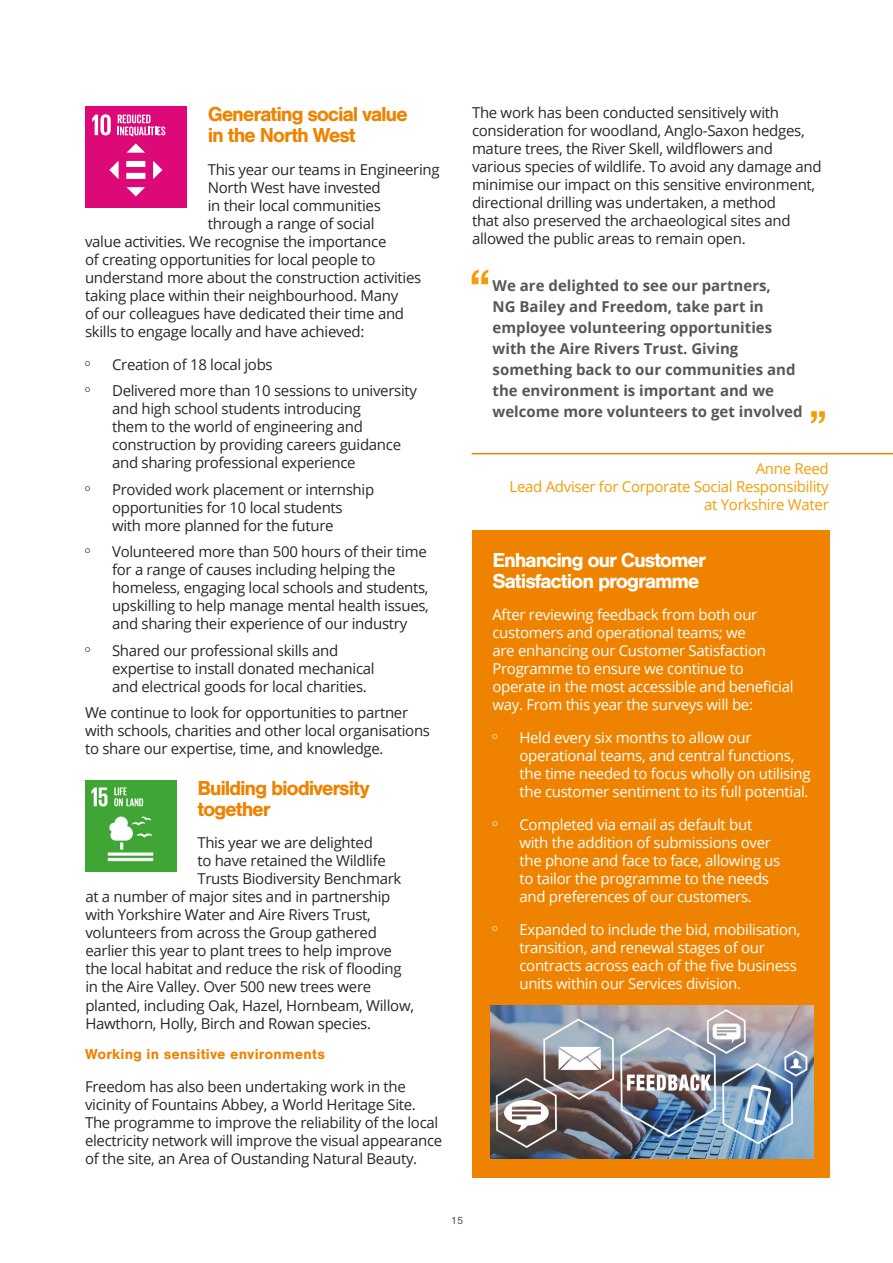
<style>
.page{position:relative;width:893px;height:1263px;background:#fff}
.page>*{position:absolute;margin:0;border:0;box-sizing:border-box;transform-origin:0 0}
.t1{font:700 21px/21px "Nimbus San";letter-spacing:-.06em;color:#ef8300}
.t2{font:700 21px/21px "Nimbus San";letter-spacing:-.06em;color:#fff}
.t3{font:15px/18px "Open Sans";letter-spacing:-.02em;color:#282827}
.t4{font:15px/18px "Open Sans";letter-spacing:-.02em;color:#fff}
.t5{font:700 15px/21px "Open Sans";color:#575756}
.t6{font:15px/18px "Open Sans";letter-spacing:-.02em;color:#f59d08;text-align:right}
.t7{font:700 15px "Nimbus San";letter-spacing:.01em;color:#ef8300}
.t8{font:300 15px "Myriad Pro";color:#282827}
.t9{font:300 15px "Myriad Pro";color:#fff}
.t10{font:10.8px "Nimbus San";color:#575756}
</style>
<div class="page">
<div style="left:472px;top:531px;width:357px;height:647px;background:#ef8300"></div>
<img style="left:490px;top:1005px;width:323px;height:153px">
<div style="left:85px;top:106px;width:101px;height:102px;background:#dd0979"></div>
<svg style="left:92px;top:114px;width:19px;height:21px"></svg>
<svg style="left:118px;top:115px;width:47px;height:21px"></svg>
<div style="left:126px;top:173px;width:19px;height:6px;background:#fff"></div>
<div style="left:126px;top:161px;width:19px;height:6px;background:#fff"></div>
<svg style="left:127px;top:143px;width:18px;height:10px"></svg>
<svg style="left:153px;top:161px;width:9px;height:18px"></svg>
<svg style="left:127px;top:187px;width:18px;height:9px"></svg>
<svg style="left:109px;top:161px;width:10px;height:18px"></svg>
<img style="left:85px;top:780px;width:91px;height:91px">
<hr style="left:472px;top:453px;width:421px;height:1px;background:#ef8300">
<svg style="left:472px;top:270px;width:16px;height:14px"></svg>
<svg style="left:811px;top:411px;width:14px;height:12px"></svg>
<h1 class="t1" style="left:208px;top:103px;width:202px">Generating social value in the North West</h1>
<p class="t3" style="left:208px;top:160px;width:233px">This year our teams in Engineering</p>
<p class="t3" style="left:208px;top:178px;width:175px">North West have invested</p>
<p class="t3" style="left:208px;top:196px;width:175px">in their local communities</p>
<p class="t3" style="left:208px;top:214px;width:168px">through a range of social</p>
<p class="t3" style="left:85px;top:232px;width:303px">value activities. We recognise the importance</p>
<p class="t3" style="left:85px;top:250px;width:292px">of creating opportunities for local people to</p>
<p class="t3" style="left:85px;top:268px;width:338px">understand more about the construction activities</p>
<p class="t3" style="left:85px;top:286px;width:315px">taking place within their neighbourhood. Many</p>
<p class="t3" style="left:85px;top:304px;width:321px">of our colleagues have dedicated their time and</p>
<p class="t3" style="left:85px;top:322px;width:281px">skills to engage locally and have achieved:</p>
<p class="t8" style="left:85px;top:356px;width:7px">º</p>
<p class="t3" style="left:112px;top:355px;width:162px">Creation of 18 local jobs</p>
<p class="t8" style="left:85px;top:382px;width:7px">º</p>
<p class="t3" style="left:112px;top:381px;width:307px">Delivered more than 10 sessions to university and high school students introducing<br>them to the world of engineering and construction by providing careers guidance and sharing professional experience</p>
<p class="t8" style="left:85px;top:481px;width:7px">º</p>
<p class="t3" style="left:112px;top:480px;width:264px">Provided work placement or internship opportunities for 10 local students with more planned for the future</p>
<p class="t8" style="left:85px;top:543px;width:7px">º</p>
<p class="t3" style="left:112px;top:542px;width:318px">Volunteered more than 500 hours of their time for a range of causes including helping the homeless, engaging local schools and students, upskilling to help manage mental health issues, and sharing their experience of our industry</p>
<p class="t8" style="left:85px;top:642px;width:7px">º</p>
<p class="t3" style="left:112px;top:641px;width:264px">Shared our professional skills and expertise to install donated mechanical and electrical goods for local charities.</p>
<p class="t3" style="left:85px;top:703px;width:347px">We continue to look for opportunities to partner with schools, charities and other local organisations to share our expertise, time, and knowledge.</p>
<h1 class="t1" style="left:197px;top:777px;width:174px">Building biodiversity together</h1>
<p class="t3" style="left:197px;top:834px;width:177px">This year we are delighted</p>
<p class="t3" style="left:197px;top:852px;width:190px">to have retained the Wildlife</p>
<p class="t3" style="left:197px;top:870px;width:206px">Trusts Biodiversity Benchmark</p>
<p class="t3" style="left:85px;top:888px;width:307px">at a number of major sites and in partnership</p>
<p class="t3" style="left:85px;top:906px;width:287px">with Yorkshire Water and Aire Rivers Trust,</p>
<p class="t3" style="left:85px;top:924px;width:293px">volunteers from across the Group gathered</p>
<p class="t3" style="left:85px;top:942px;width:308px">earlier this year to plant trees to help improve</p>
<p class="t3" style="left:85px;top:960px;width:318px">the local habitat and reduce the risk of flooding</p>
<p class="t3" style="left:85px;top:978px;width:287px">in the Aire Valley. Over 500 new trees were</p>
<p class="t3" style="left:85px;top:996px;width:330px">planted, including Oak, Hazel, Hornbeam, Willow,</p>
<p class="t3" style="left:85px;top:1014px;width:287px">Hawthorn, Holly, Birch and Rowan species.</p>
<p class="t7" style="left:85px;top:1046px;width:241px">Working in sensitive environments</p>
<p class="t3" style="left:85px;top:1077px;width:359px">Freedom has also been undertaking work in the vicinity of Fountains Abbey, a World Heritage Site.<br>The programme to improve the reliability of the local electricity network will improve the visual appearance of the site, an Area of Oustanding Natural Beauty.</p>
<p class="t3" style="left:472px;top:103px;width:351px">The work has been conducted sensitively with consideration for woodland, Anglo-Saxon hedges, mature trees, the River Skell, wildflowers and various species of wildlife. To avoid any damage and minimise our impact on this sensitive environment, directional drilling was undertaken, a method<br>that also preserved the archaeological sites and allowed the public areas to remain open.</p>
<p class="t5" style="left:493px;top:275px;width:312px">We are delighted to see our partners,<br>NG Bailey and Freedom, take part in employee volunteering opportunities with the Aire Rivers Trust. Giving something back to our communities and the environment is important and we welcome more volunteers to get involved</p>
<p class="t6" style="left:510px;top:459px;width:321px">Anne Reed<br>Lead Adviser for Corporate Social Responsibility at Yorkshire Water</p>
<h1 class="t2" style="left:492px;top:549px;width:215px">Enhancing our Customer<br>Satisfaction programme</h1>
<p class="t4" style="left:492px;top:606px;width:303px">After reviewing feedback from both our customers and operational teams; we<br>are enhancing our Customer Satisfaction Programme to ensure we continue to operate in the most accessible and beneficial way. From this year the surveys will be:</p>
<p class="t9" style="left:492px;top:729px;width:7px">º</p>
<p class="t4" style="left:519px;top:728px;width:293px">Held every six months to allow our operational teams, and central functions, the time needed to focus wholly on utilising the customer sentiment to its full potential.</p>
<p class="t9" style="left:492px;top:816px;width:7px">º</p>
<p class="t4" style="left:519px;top:815px;width:262px">Completed via email as default but with the addition of submissions over the phone and face to face, allowing us to tailor the programme to the needs and preferences of our customers.</p>
<p class="t9" style="left:492px;top:921px;width:7px">º</p>
<p class="t4" style="left:519px;top:920px;width:282px">Expanded to include the bid, mobilisation, transition, and renewal stages of our contracts across each of the five business units within our Services division.</p>
<p class="t10" style="left:451px;top:1215px;width:14px">15</p>
</div>
